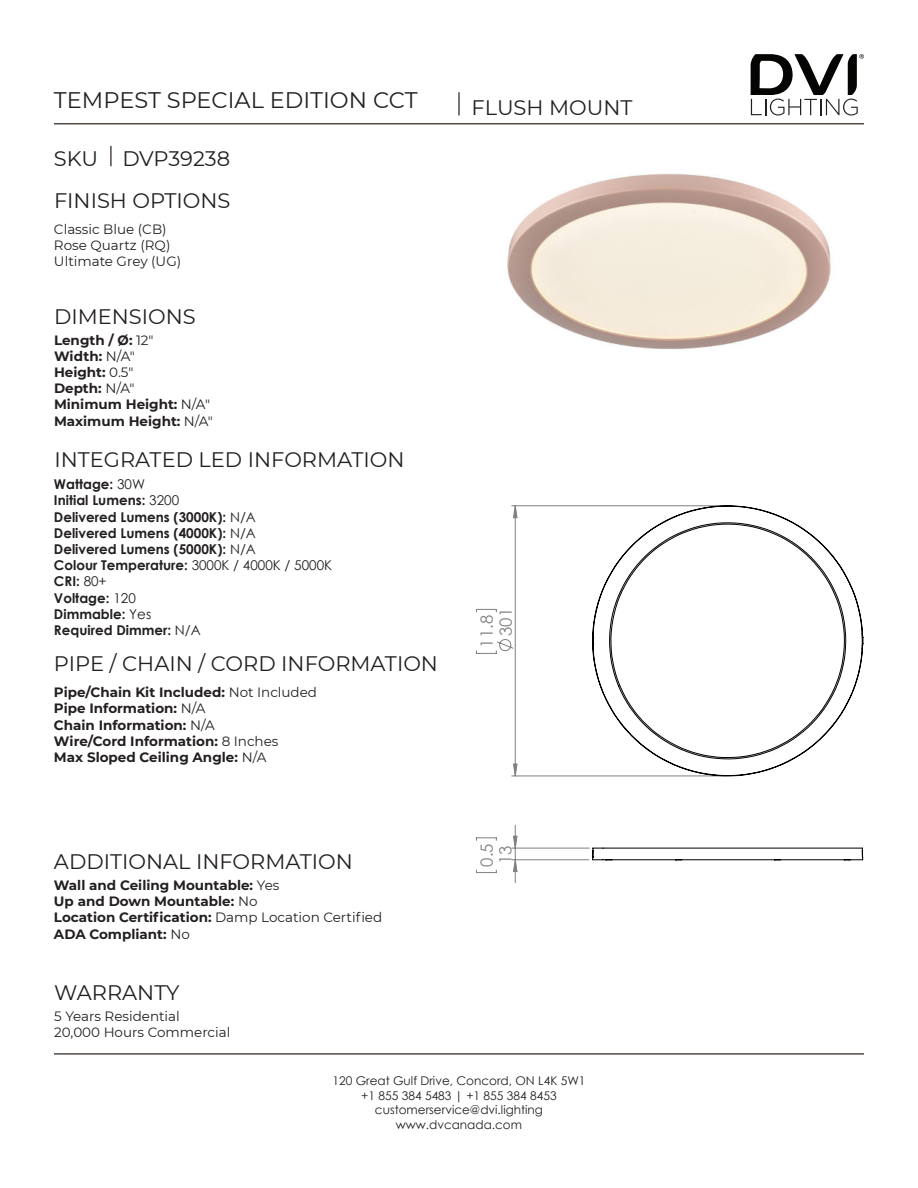
<style>
.page{position:relative;width:918px;height:1188px;background:#fff}
.page>*{position:absolute;margin:0;border:0;box-sizing:border-box;transform-origin:0 0}
.t1{font:22.5px "Montserrat";color:#231f20}
.t2{font:21px "Montserrat";color:#231f20}
.t3{font:16.8px/18.8px "Century Gothic";color:#808080}
.t4{font:700 13.5px/16.2px "Montserrat";color:#231f20}
.t5{font:700 13.5px/16.2px "Century Gothic";color:#231f20}
.t6{font:13.5px/16.2px "Montserrat";color:#231f20}
.t7{font:12px/14.4px "Century Gothic";color:#231f20;text-align:center}
.s1{font-weight:400}
</style>
<div class="page">
<svg style="left:751px;top:54px;width:113px;height:61px"></svg>
<hr style="left:54px;top:123px;width:810px;height:1px;background:#524a47">
<hr style="left:54px;top:1053px;width:810px;height:2px;background:#524a47">
<hr style="left:458px;top:92px;width:2px;height:23px;background:#524a47">
<hr style="left:110px;top:146px;width:2px;height:20px;background:#524a47">
<img style="left:507px;top:173px;width:324px;height:177px">
<hr style="left:512px;top:848px;width:77px;height:1px;background:#808080">
<hr style="left:512px;top:859px;width:77px;height:1px;background:#808080">
<hr style="left:512px;top:505px;width:212px;height:1px;background:#808080">
<hr style="left:512px;top:776px;width:212px;height:1px;background:#808080">
<svg style="left:476px;top:505px;width:42px;height:378px"></svg>
<svg style="left:592px;top:847px;width:272px;height:14px"></svg>
<svg style="left:592px;top:505px;width:272px;height:272px"></svg>
<h1 class="t1" style="left:54px;top:89px;width:365px">TEMPEST SPECIAL EDITION CCT</h1>
<h2 class="t2" style="left:54px;top:149px;width:46px">SKU</h2>
<h2 class="t2" style="left:122px;top:149px;width:109px">DVP39238</h2>
<h2 class="t2" style="left:54px;top:192px;width:178px">FINISH OPTIONS</h2>
<p class="t6" style="left:54px;top:221px;width:129px">Classic Blue (CB)<br>Rose Quartz (RQ)<br>Ultimate Grey (UG)</p>
<h2 class="t2" style="left:54px;top:306px;width:143px">DIMENSIONS</h2>
<p class="t4" style="left:54px;top:332px;width:161px">Length / Ø: <span class="s1">12"<br></span>Width: <span class="s1">N/A"<br></span>Height: <span class="s1">0.5"<br></span>Depth: <span class="s1">N/A"<br></span>Minimum Height: <span class="s1">N/A"<br></span>Maximum Height: <span class="s1">N/A"</span></p>
<h2 class="t2" style="left:54px;top:450px;width:352px">INTEGRATED LED INFORMATION</h2>
<p class="t5" style="left:54px;top:477px;width:280px">Wattage: <span class="s1">30W<br></span>Initial Lumens: <span class="s1">3200<br></span>Delivered Lumens (3000K): <span class="s1">N/A<br></span>Delivered Lumens (4000K): <span class="s1">N/A<br></span>Delivered Lumens (5000K): <span class="s1">N/A<br></span>Colour Temperature: <span class="s1">3000K / 4000K / 5000K<br></span>CRI: <span class="s1">80+<br></span>Voltage: <span class="s1">120<br></span>Dimmable: <span class="s1">Yes<br></span>Required Dimmer: <span class="s1">N/A</span></p>
<h2 class="t2" style="left:54px;top:653px;width:386px">PIPE / CHAIN / CORD INFORMATION</h2>
<p class="t4" style="left:54px;top:685px;width:265px">Pipe/Chain Kit Included: <span class="s1">Not Included<br></span>Pipe Information: <span class="s1">N/A<br></span>Chain Information: <span class="s1">N/A<br></span>Wire/Cord Information: <span class="s1">8 Inches<br></span>Max Sloped Ceiling Angle: <span class="s1">N/A</span></p>
<h2 class="t2" style="left:54px;top:851px;width:300px">ADDITIONAL INFORMATION</h2>
<p class="t4" style="left:54px;top:877px;width:330px">Wall and Ceiling Mountable: <span class="s1">Yes<br></span>Up and Down Mountable: <span class="s1">No<br></span>Location Certi昀椀cation: <span class="s1">Damp Location Certi昀椀ed<br></span>ADA Compliant: <span class="s1">No</span></p>
<h2 class="t2" style="left:54px;top:985px;width:127px">WARRANTY</h2>
<p class="t6" style="left:54px;top:1009px;width:178px">5 Years Residential<br>20,000 Hours Commercial</p>
<h2 class="t2" style="left:472px;top:98px;width:162px">FLUSH MOUNT</h2>
<p class="t3" style="left:477px;top:636px;width:29px;text-indent:-12px;rotate:-90deg">11.8<br>301</p>
<p class="t3" style="left:477px;top:867px;width:25px;rotate:-90deg">0.5<br>13</p>
<p class="t7" style="left:332px;top:1075px;width:255px">120 Great Gulf Drive, Concord, ON L4K 5W1 +1 855 384 5483 | +1 855 384 8453 customerservice@dvi.lighting www.dvcanada.com</p>
</div>
